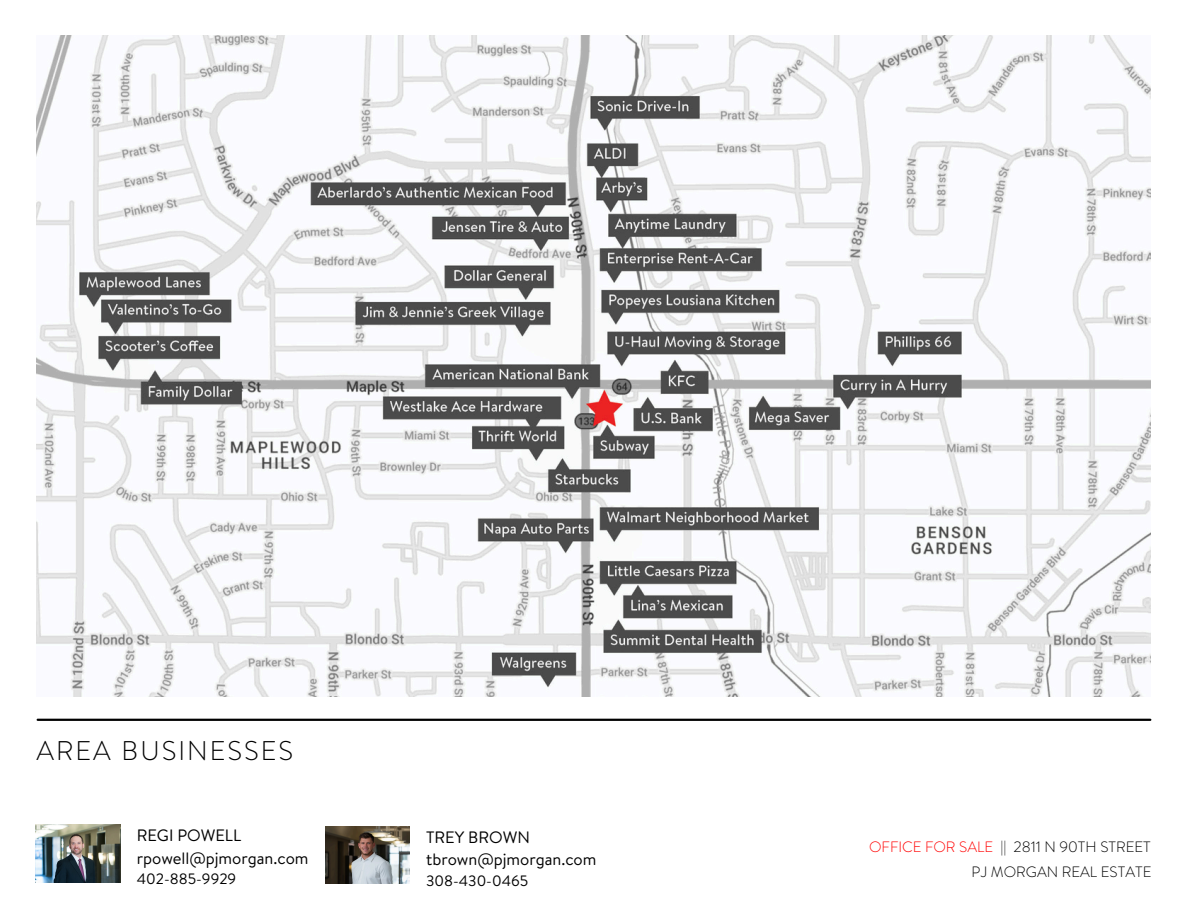
<style>
.page{position:relative;width:1188px;height:918px;background:#fff}
.page>*{position:absolute;margin:0;border:0;box-sizing:border-box;transform-origin:0 0}
.t1{font:300 27px "Brandon Text";letter-spacing:.075em;color:#000}
.t2{font:16.5px/22.5px "Brandon Text";color:#000}
.t3{font:300 15px "Brandon Text";color:#000}
.t4{font:15px "Brandon Text";color:#000}
.t5{font:300 15px "Brandon Text";color:#ff0101}
.s1{color:#000}
</style>
<div class="page">
<img style="left:37px;top:36px;width:1113px;height:660px">
<hr style="left:38px;top:719px;width:1112px;height:2px;background:#000">
<img style="left:36px;top:825px;width:84px;height:57px">
<img style="left:325px;top:826px;width:85px;height:58px">
<p class="t1" style="left:37px;top:731px;width:258px">AREA BUSINESSES</p>
<p class="t2" style="left:137px;top:824px;width:173px">REGI POWELL rpowell@pjmorgan.com</p>
<p class="t4" style="left:137px;top:868px;width:101px">402-885-9929</p>
<h2 class="t2" style="left:426px;top:825px;width:105px">TREY BROWN</h2>
<h2 class="t2" style="left:426px;top:848px;width:172px">tbrown@pjmorgan.com</h2>
<p class="t4" style="left:426px;top:870px;width:104px">308-430-0465</p>
<p class="t5" style="left:869px;top:836px;width:139px">OFFICE FOR SALE <span class="s1">||</span></p>
<p class="t3" style="left:1014px;top:836px;width:139px">2811 N 90TH STREET</p>
<p class="t3" style="left:972px;top:861px;width:181px">PJ MORGAN REAL ESTATE</p>
</div>
